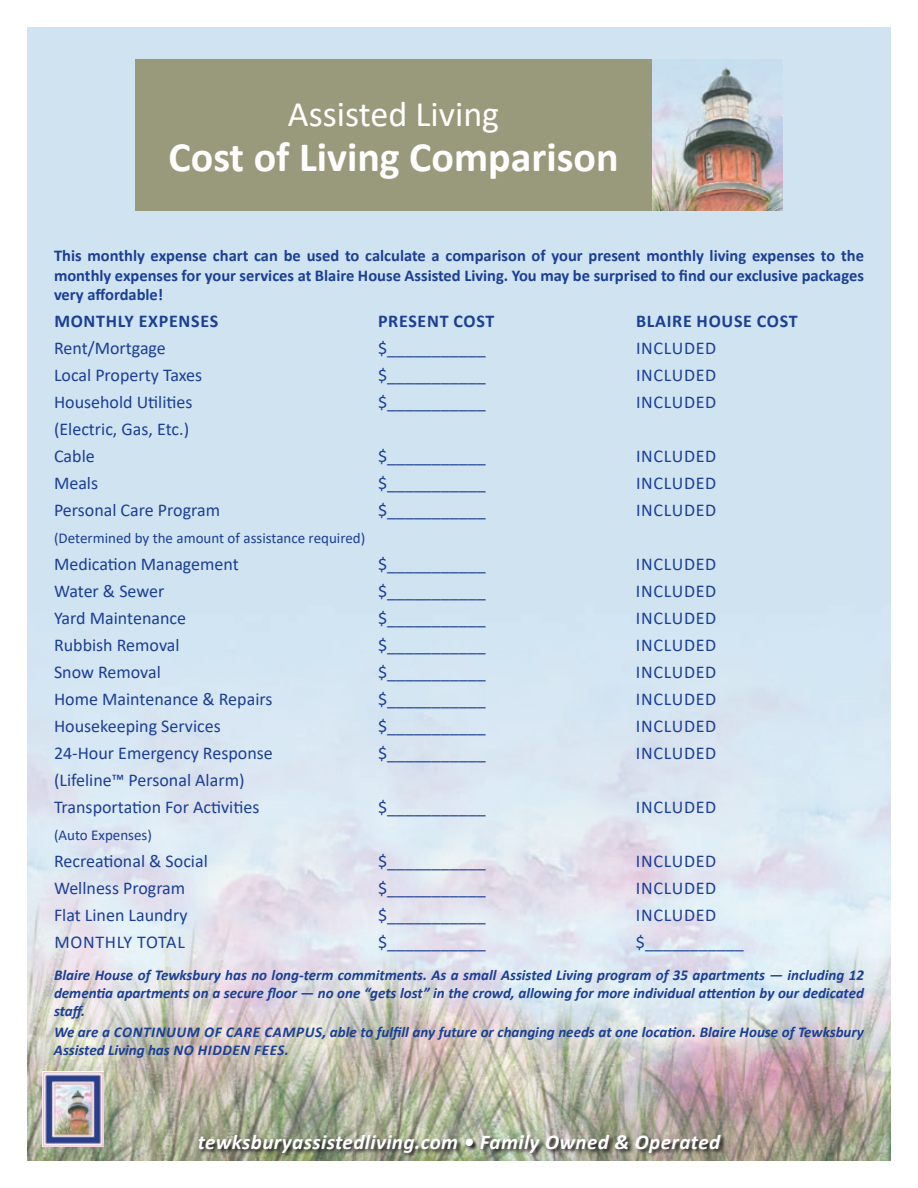
<style>
.page{position:relative;width:918px;height:1188px;background:#fff}
.page>*{position:absolute;margin:0;border:0;box-sizing:border-box;transform-origin:0 0}
.t1{font:700 42px "Calibri";color:#fff}
.t2{font:36px "Calibri";color:#fff}
.t3{font:italic 700 21px "Calibri";letter-spacing:.02em;color:#fff}
.t4{font:18px/27px "Calibri";color:#1b3f94}
.t5{font:18px "Calibri";letter-spacing:.04em;color:#1b3f94}
.t6{font:700 18px "Calibri";letter-spacing:.04em;color:#1b3f94}
.t7{font:700 16.5px/19.5px "Calibri";color:#1b3f94;text-align:justify}
.t8{font:italic 700 15px/18px "Calibri";color:#1b3f94;text-align:justify}
.t9{font:15px "Calibri";color:#1b3f94}
</style>
<div class="page">
<img style="left:27px;top:27px;width:864px;height:1134px">
<svg style="left:198px;top:1134px;width:529px;height:24px"></svg>
<div style="left:135px;top:59px;width:517px;height:152px;background:#999a7b"></div>
<img style="left:42px;top:1072px;width:62px;height:74px">
<img style="left:652px;top:59px;width:131px;height:152px">
<h2 class="t2" style="left:288px;top:89px;width:213px">Assisted Living</h2>
<h1 class="t1" style="left:169px;top:127px;width:452px">Cost of Living Comparison</h1>
<p class="t7" style="left:54px;top:246px;width:812px">This monthly expense chart can be used to calculate a comparison of your present monthly living expenses to the monthly expenses for your services at Blaire House Assisted Living. You may be surprised to find our exclusive packages very affordable!</p>
<p class="t6" style="left:54px;top:308px;width:165px">MONTHLY EXPENSES</p>
<p class="t6" style="left:378px;top:308px;width:118px">PRESENT COST</p>
<p class="t6" style="left:636px;top:308px;width:163px">BLAIRE HOUSE COST</p>
<p class="t4" style="left:54px;top:334px;width:113px">Rent/Mortgage</p>
<p class="t4" style="left:378px;top:334px;width:109px">$___________</p>
<p class="t5" style="left:636px;top:336px;width:82px">INCLUDED</p>
<p class="t4" style="left:54px;top:361px;width:150px">Local Property Taxes</p>
<p class="t4" style="left:378px;top:361px;width:109px">$___________</p>
<p class="t5" style="left:636px;top:363px;width:82px">INCLUDED</p>
<p class="t4" style="left:54px;top:388px;width:140px">Household Utilities</p>
<p class="t4" style="left:378px;top:388px;width:109px">$___________</p>
<p class="t5" style="left:636px;top:390px;width:82px">INCLUDED</p>
<p class="t4" style="left:54px;top:415px;width:137px">(Electric, Gas, Etc.)<br>Cable</p>
<p class="t4" style="left:378px;top:442px;width:109px">$___________</p>
<p class="t5" style="left:636px;top:444px;width:82px">INCLUDED</p>
<p class="t4" style="left:54px;top:469px;width:46px">Meals</p>
<p class="t4" style="left:378px;top:469px;width:109px">$___________</p>
<p class="t5" style="left:636px;top:471px;width:82px">INCLUDED</p>
<p class="t4" style="left:54px;top:496px;width:168px">Personal Care Program</p>
<p class="t4" style="left:378px;top:496px;width:109px">$___________</p>
<p class="t5" style="left:636px;top:498px;width:82px">INCLUDED</p>
<p class="t9" style="left:54px;top:528px;width:313px">(Determined by the amount of assistance required)</p>
<p class="t4" style="left:54px;top:550px;width:186px">Medication Management</p>
<p class="t4" style="left:378px;top:550px;width:109px">$___________</p>
<p class="t5" style="left:636px;top:552px;width:82px">INCLUDED</p>
<p class="t4" style="left:54px;top:577px;width:112px">Water &amp; Sewer</p>
<p class="t4" style="left:378px;top:577px;width:109px">$___________</p>
<p class="t5" style="left:636px;top:579px;width:82px">INCLUDED</p>
<p class="t4" style="left:54px;top:604px;width:134px">Yard Maintenance</p>
<p class="t4" style="left:378px;top:604px;width:109px">$___________</p>
<p class="t5" style="left:636px;top:606px;width:82px">INCLUDED</p>
<p class="t4" style="left:54px;top:631px;width:127px">Rubbish Removal</p>
<p class="t4" style="left:378px;top:631px;width:109px">$___________</p>
<p class="t5" style="left:636px;top:633px;width:82px">INCLUDED</p>
<p class="t4" style="left:54px;top:658px;width:108px">Snow Removal</p>
<p class="t4" style="left:378px;top:658px;width:109px">$___________</p>
<p class="t5" style="left:636px;top:660px;width:82px">INCLUDED</p>
<p class="t4" style="left:54px;top:685px;width:220px">Home Maintenance &amp; Repairs</p>
<p class="t4" style="left:378px;top:685px;width:109px">$___________</p>
<p class="t5" style="left:636px;top:687px;width:82px">INCLUDED</p>
<p class="t4" style="left:54px;top:712px;width:168px">Housekeeping Services</p>
<p class="t4" style="left:378px;top:712px;width:109px">$___________</p>
<p class="t5" style="left:636px;top:714px;width:82px">INCLUDED</p>
<p class="t4" style="left:54px;top:739px;width:220px">24-Hour Emergency Response</p>
<p class="t4" style="left:378px;top:739px;width:109px">$___________</p>
<p class="t5" style="left:636px;top:741px;width:82px">INCLUDED</p>
<p class="t4" style="left:54px;top:766px;width:207px">(Lifeline™ Personal Alarm)<br>Transportation For Activities</p>
<p class="t4" style="left:378px;top:793px;width:109px">$___________</p>
<p class="t5" style="left:636px;top:795px;width:82px">INCLUDED</p>
<p class="t9" style="left:54px;top:825px;width:100px">(Auto Expenses)</p>
<p class="t4" style="left:54px;top:847px;width:155px">Recreational &amp; Social</p>
<p class="t4" style="left:378px;top:847px;width:109px">$___________</p>
<p class="t5" style="left:636px;top:849px;width:82px">INCLUDED</p>
<p class="t4" style="left:54px;top:874px;width:133px">Wellness Program</p>
<p class="t4" style="left:378px;top:874px;width:109px">$___________</p>
<p class="t5" style="left:636px;top:876px;width:82px">INCLUDED</p>
<p class="t4" style="left:54px;top:901px;width:135px">Flat Linen Laundry</p>
<p class="t4" style="left:378px;top:901px;width:109px">$___________</p>
<p class="t5" style="left:636px;top:903px;width:82px">INCLUDED</p>
<p class="t5" style="left:54px;top:930px;width:132px">MONTHLY TOTAL</p>
<p class="t4" style="left:378px;top:928px;width:109px">$___________</p>
<p class="t4" style="left:636px;top:928px;width:109px">$___________</p>
<p class="t8" style="left:54px;top:965px;width:812px">Blaire House of Tewksbury has no long-term commitments. As a small Assisted Living program of 35 apartments — including 12 dementia apartments on a secure floor — no one “gets lost” in the crowd, allowing for more individual attention by our dedicated staff.</p>
<p class="t8" style="left:54px;top:1022px;width:812px">We are a CONTINUUM OF CARE CAMPUS, able to fulfill any future or changing needs at one location. Blaire House of Tewksbury<br>Assisted Living has NO HIDDEN FEES.</p>
<p class="t3" style="left:198px;top:1127px;width:524px">tewksburyassistedliving.com • Family Owned &amp; Operated</p>
</div>
